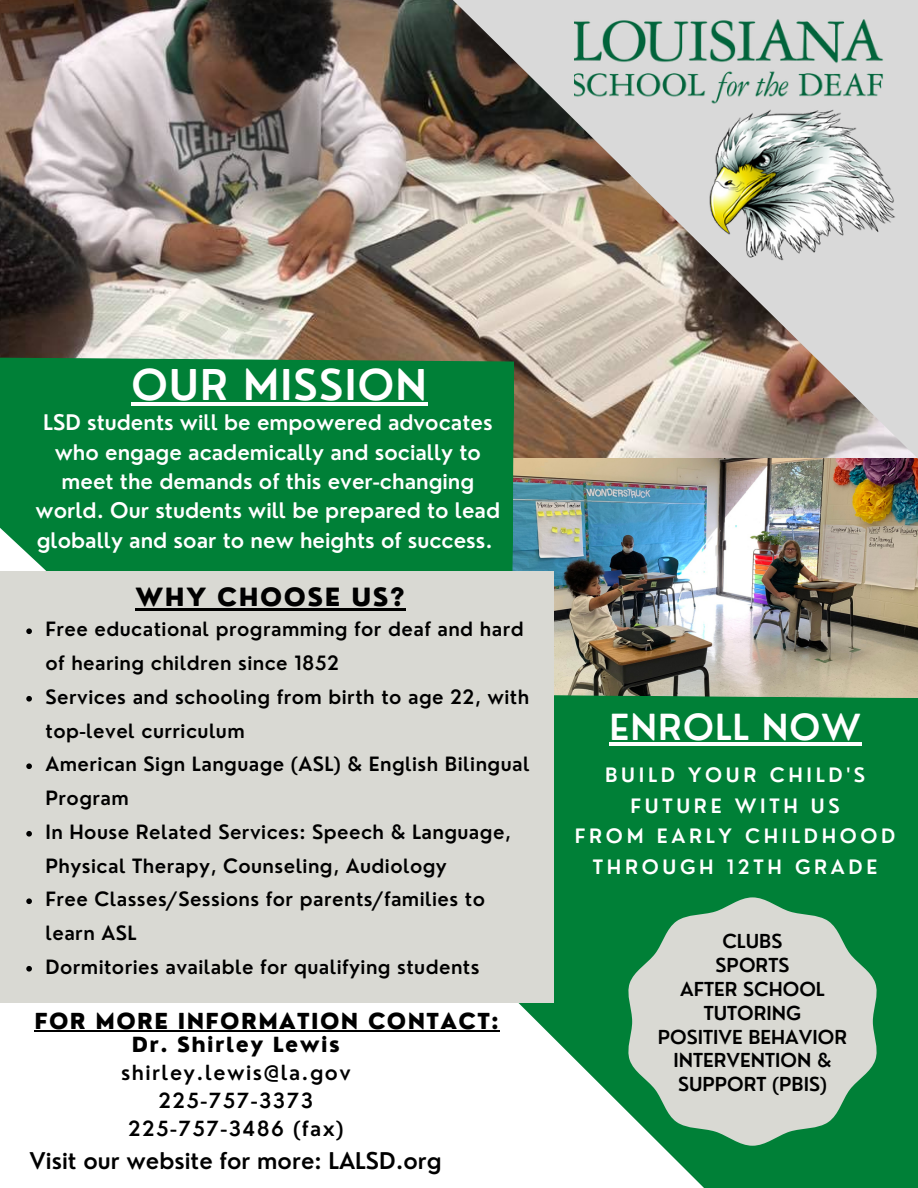
<style>
.page{position:relative;width:918px;height:1188px;background:#fff}
.page>*{position:absolute;margin:0;border:0;box-sizing:border-box;transform-origin:0 0}
.t1{font:600 41.4px "Nourd";letter-spacing:.03em;color:#fff}
.t2{font:600 35.1px "Nourd";letter-spacing:.03em;color:#fff}
.t3{font:800 24.45px "Nourd";letter-spacing:.065em;color:#000}
.t4{font:600 22.5px "Nourd";color:#000}
.t5{font:800 21.45px "Nourd";letter-spacing:.065em;color:#000}
.t6{font:600 21px/29.4px "Nourd";color:#fff;text-align:center}
.t7{font:600 20.4px/28.2px "Nourd";letter-spacing:.07em;color:#000;text-align:center}
.t8{font:800 20.4px "Nourd";letter-spacing:.07em;color:#000}
.t9{font:600 19.35px/30.3px "Nourd";letter-spacing:.19em;color:#fff;text-align:center}
.t10{font:600 19.2px/33.8px "Nourd";letter-spacing:.02em;color:#000}
.t11{font:600 18.75px/23.9px "Nourd";color:#000;text-align:center}
</style>
<div class="page">
<img style="left:514px;top:566px;width:404px;height:127px">
<svg style="left:207px;top:693px;width:711px;height:495px;fill:#008037"></svg>
<img style="left:0;top:0;width:324px;height:356px">
<div style="left:0;top:356px;width:514px;height:215px;background:#008037"></div>
<img style="left:324px;top:0;width:594px;height:566px">
<svg style="left:626px;top:897px;width:253px;height:249px;background:#a4c3ad"></svg>
<div style="left:0;top:571px;width:554px;height:432px;background:#d9d9d3"></div>
<img style="left:575px;top:14px;width:314px;height:94px">
<img style="left:675px;top:108px;width:243px;height:153px">
<hr style="left:609px;top:742px;width:253px;height:3px;background:#fff">
<svg style="left:26px;top:628px;width:6px;height:6px"></svg>
<svg style="left:26px;top:696px;width:6px;height:6px"></svg>
<svg style="left:26px;top:763px;width:6px;height:6px"></svg>
<svg style="left:26px;top:831px;width:6px;height:6px"></svg>
<svg style="left:26px;top:898px;width:6px;height:6px"></svg>
<svg style="left:26px;top:966px;width:6px;height:6px"></svg>
<hr style="left:136px;top:608px;width:270px;height:3px;background:#000">
<hr style="left:34px;top:1031px;width:466px;height:1px;background:#000">
<hr style="left:131px;top:402px;width:297px;height:3px;background:#fff">
<h1 class="t1" style="left:131px;top:358px;width:297px">OUR MISSION</h1>
<p class="t6" style="left:36px;top:408px;width:466px">LSD students will be empowered advocates who engage academically and socially to meet the demands of this ever-changing world. Our students will be prepared to lead globally and soar to new heights of success.</p>
<p class="t3" style="left:136px;top:582px;width:271px">WHY CHOOSE US?</p>
<p class="t10" style="left:46px;top:612px;width:486px">Free educational programming for deaf and hard of hearing children since 1852<br>Services and schooling from birth to age 22, with top-level curriculum<br>American Sign Language (ASL) &amp; English Bilingual Program<br>In House Related Services: Speech &amp; Language, Physical Therapy, Counseling, Audiology<br>Free Classes/Sessions for parents/families to learn ASL<br>Dormitories available for qualifying students</p>
<p class="t5" style="left:34px;top:1008px;width:466px">FOR MORE INFORMATION CONTACT:</p>
<p class="t8" style="left:132px;top:1032px;width:210px">Dr. Shirley Lewis</p>
<p class="t7" style="left:121px;top:1058px;width:231px">shirley.lewis@la.gov<br>225-757-3373<br>225-757-3486 (fax)</p>
<p class="t4" style="left:30px;top:1147px;width:414px">Visit our website for more: LALSD.org</p>
<h2 class="t2" style="left:609px;top:705px;width:253px">ENROLL NOW</h2>
<p class="t9" style="left:575px;top:760px;width:322px">BUILD YOUR CHILD'S<br>FUTURE WITH US<br>FROM EARLY CHILDHOOD<br>THROUGH 12TH GRADE</p>
<p class="t11" style="left:658px;top:929px;width:191px">CLUBS<br>SPORTS<br>AFTER SCHOOL<br>TUTORING<br>POSITIVE BEHAVIOR<br>INTERVENTION &amp;<br>SUPPORT (PBIS)</p>
</div>
